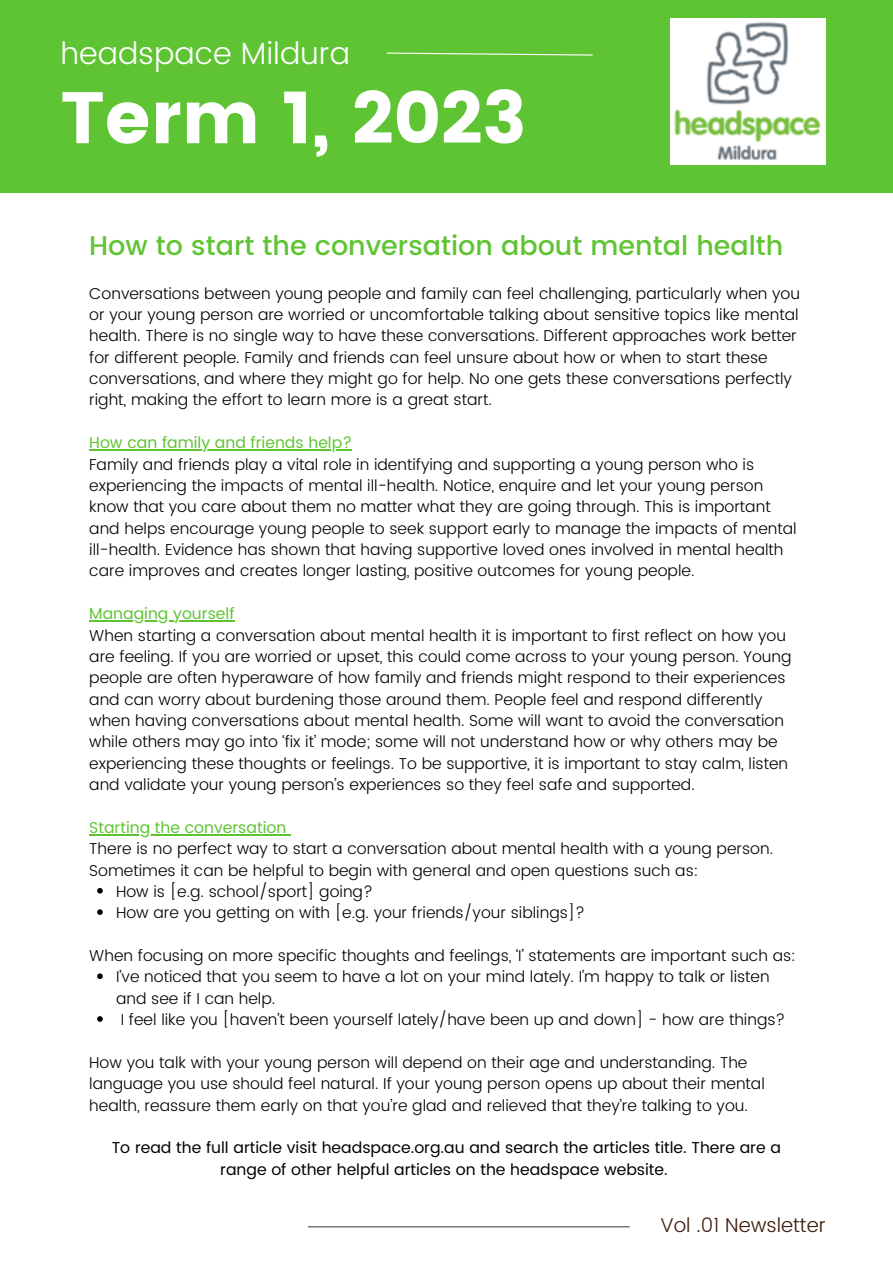
<style>
.page{position:relative;width:893px;height:1264px;background:#fff}
.page>*{position:absolute;margin:0;border:0;box-sizing:border-box;transform-origin:0 0}
.t1{font:72.75px "Poppins";color:#fff}
.t2{font:300 30.6px "Poppins";color:#fff}
.t3{font:500 27px "Poppins";color:#5fc433}
.t4{font:300 19.95px "Poppins";color:#3c1a0c}
.t5{font:300 15.75px/21.3px "Poppins";color:#000}
.t6{font:15.75px/21.3px "Poppins";color:#000;text-align:center}
.t7{font:15.75px "Poppins";color:#5fc433}
</style>
<div class="page">
<div style="left:0;top:0;width:892px;height:193px;background:#5fc433"></div>
<svg style="left:386px;top:52px;width:207px;height:4px"></svg>
<hr style="left:308px;top:1226px;width:321px;height:1px;background:#3e4e40">
<svg style="left:97px;top:888px;width:6px;height:5px"></svg>
<svg style="left:97px;top:909px;width:6px;height:5px"></svg>
<svg style="left:97px;top:973px;width:6px;height:6px"></svg>
<svg style="left:97px;top:1016px;width:6px;height:5px"></svg>
<hr style="left:89px;top:449px;width:263px;height:1px;background:#5fc433">
<hr style="left:89px;top:620px;width:145px;height:1px;background:#5fc433">
<hr style="left:89px;top:834px;width:197px;height:1px;background:#5fc433">
<img style="left:670px;top:19px;width:155px;height:146px">
<h2 class="t2" style="left:60px;top:36px;width:291px">headspace Mildura</h2>
<h1 class="t1" style="left:60px;top:76px;width:467px">Term 1, 2023</h1>
<h3 class="t3" style="left:89px;top:229px;width:695px">How to start the conversation about mental health</h3>
<p class="t5" style="left:89px;top:282px;width:712px">Conversations between young people and family can feel challenging, particularly when you or your young person are worried or uncomfortable talking about sensitive topics like mental health. There is no single way to have these conversations. Different approaches work better for different people. Family and friends can feel unsure about how or when to start these conversations, and where they might go for help. No one gets these conversations perfectly right, making the effort to learn more is a great start.</p>
<p class="t7" style="left:89px;top:433px;width:264px">How can family and friends help?</p>
<p class="t5" style="left:89px;top:453px;width:709px">Family and friends play a vital role in identifying and supporting a young person who is experiencing the impacts of mental ill-health. Notice, enquire and let your young person know that you care about them no matter what they are going through. This is important and helps encourage young people to seek support early to manage the impacts of mental ill-health. Evidence has shown that having supportive loved ones involved in mental health care improves and creates longer lasting, positive outcomes for young people.</p>
<p class="t7" style="left:89px;top:604px;width:147px">Managing yourself</p>
<p class="t5" style="left:89px;top:624px;width:703px">When starting a conversation about mental health it is important to first reflect on how you are feeling. If you are worried or upset, this could come across to your young person. Young people are often hyperaware of how family and friends might respond to their experiences and can worry about burdening those around them. People feel and respond differently when having conversations about mental health. Some will want to avoid the conversation while others may go into ‘fix it’ mode; some will not understand how or why others may be experiencing these thoughts or feelings. To be supportive, it is important to stay calm, listen and validate your young person’s experiences so they feel safe and supported.</p>
<p class="t7" style="left:89px;top:818px;width:198px">Starting the conversation</p>
<p class="t5" style="left:89px;top:838px;width:685px">There is no perfect way to start a conversation about mental health with a young person.<br>Sometimes it can be helpful to begin with general and open questions such as:</p>
<p class="t5" style="left:116px;top:880px;width:470px">How is [e.g. school/sport] going?<br>How are you getting on with [e.g. your friends/your siblings]?</p>
<p class="t5" style="left:89px;top:944px;width:708px">When focusing on more specific thoughts and feelings, ‘I’ statements are important such as:</p>
<p class="t5" style="left:116px;top:966px;width:670px">I’ve noticed that you seem to have a lot on your mind lately. I’m happy to talk or listen and see if I can help.<br>I feel like you [haven’t been yourself lately/have been up and down] - how are things?</p>
<p class="t5" style="left:89px;top:1051px;width:677px">How you talk with your young person will depend on their age and understanding. The language you use should feel natural. If your young person opens up about their mental health, reassure them early on that you’re glad and relieved that they’re talking to you.</p>
<p class="t6" style="left:112px;top:1137px;width:670px">To read the full article visit headspace.org.au and search the articles title. There are a range of other helpful articles on the headspace website.</p>
<p class="t4" style="left:660px;top:1213px;width:167px">Vol .01 Newsletter</p>
</div>
